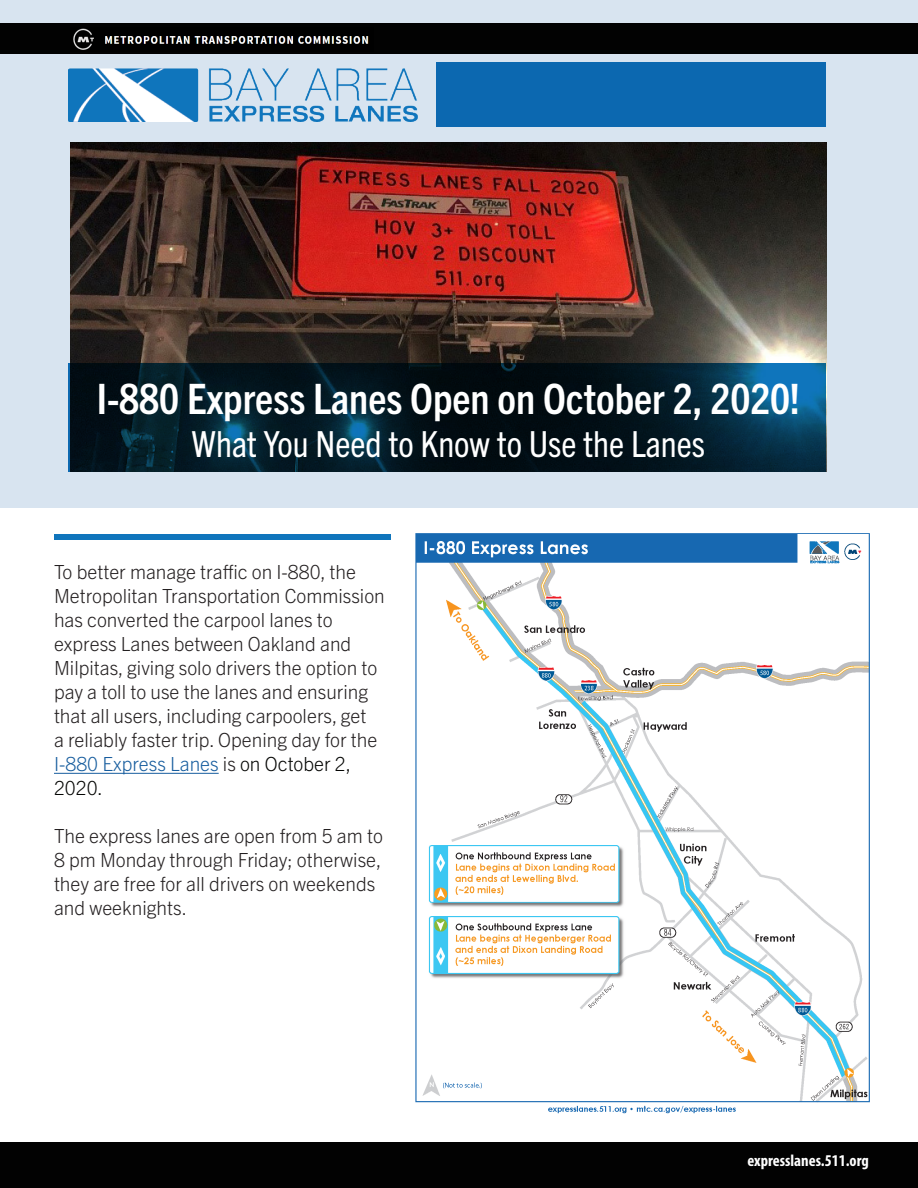
<style>
.page{position:relative;width:918px;height:1188px;background:#fff}
.page>*{position:absolute;margin:0;border:0;box-sizing:border-box;transform-origin:0 0}
.t1{font:700 condensed 42px "Trade Gothic Next LT Pro";color:#fff}
.t2{font:condensed 36px "Trade Gothic Next LT Pro";color:#fff}
.t3{font:300 19.5px/24px "Trade Gothic Next LT Pro";color:#231f20}
.t4{font:700 condensed 16.5px "Myriad Pro";color:#fff}
.s1{color:#175d9e}
.s2{color:#040503}
</style>
<div class="page">
<div style="left:0;top:0;width:918px;height:508px;background:#d8e4f0"></div>
<div style="left:0;top:23px;width:918px;height:31px;background:#020202"></div>
<img style="left:68px;top:69px;width:349px;height:52px">
<div style="left:0;top:1142px;width:918px;height:46px;background:#020202"></div>
<img style="left:70px;top:142px;width:756px;height:221px">
<div style="left:54px;top:534px;width:336px;height:6px;background:#0f75bc"></div>
<div style="left:436px;top:63px;width:390px;height:64px;background:#0c68b0"></div>
<svg style="left:68px;top:363px;width:758px;height:109px;background:#031e2c"></svg>
<img style="left:73px;top:28px;width:296px;height:22px">
<hr style="left:54px;top:773px;width:165px;height:1px;background:#175d9e">
<img style="left:415px;top:533px;width:455px;height:581px">
<p class="t1" style="left:97px;top:370px;width:705px">I-880 Express Lanes Open on October 2, 2020!</p>
<p class="t2" style="left:192px;top:420px;width:515px">What You Need to Know to Use the Lanes</p>
<p class="t3" style="left:54px;top:559px;width:332px">To better manage traffic on I-880, the Metropolitan Transportation Commission has converted the carpool lanes to express Lanes between Oakland and Milpitas, giving solo drivers the option to pay a toll to use the lanes and ensuring that all users, including carpoolers, get<br>a reliably faster trip. Opening day for the <span class="s1">I-880 Express Lanes</span> is <span class="s2">on October 2, 2020.</span></p>
<p class="t3" style="left:54px;top:823px;width:330px">The express lanes are open from 5 am to 8 pm Monday through Friday; otherwise, they are free for all drivers on weekends and weeknights.</p>
<p class="t4" style="left:748px;top:1150px;width:123px">expresslanes.511.org</p>
</div>
